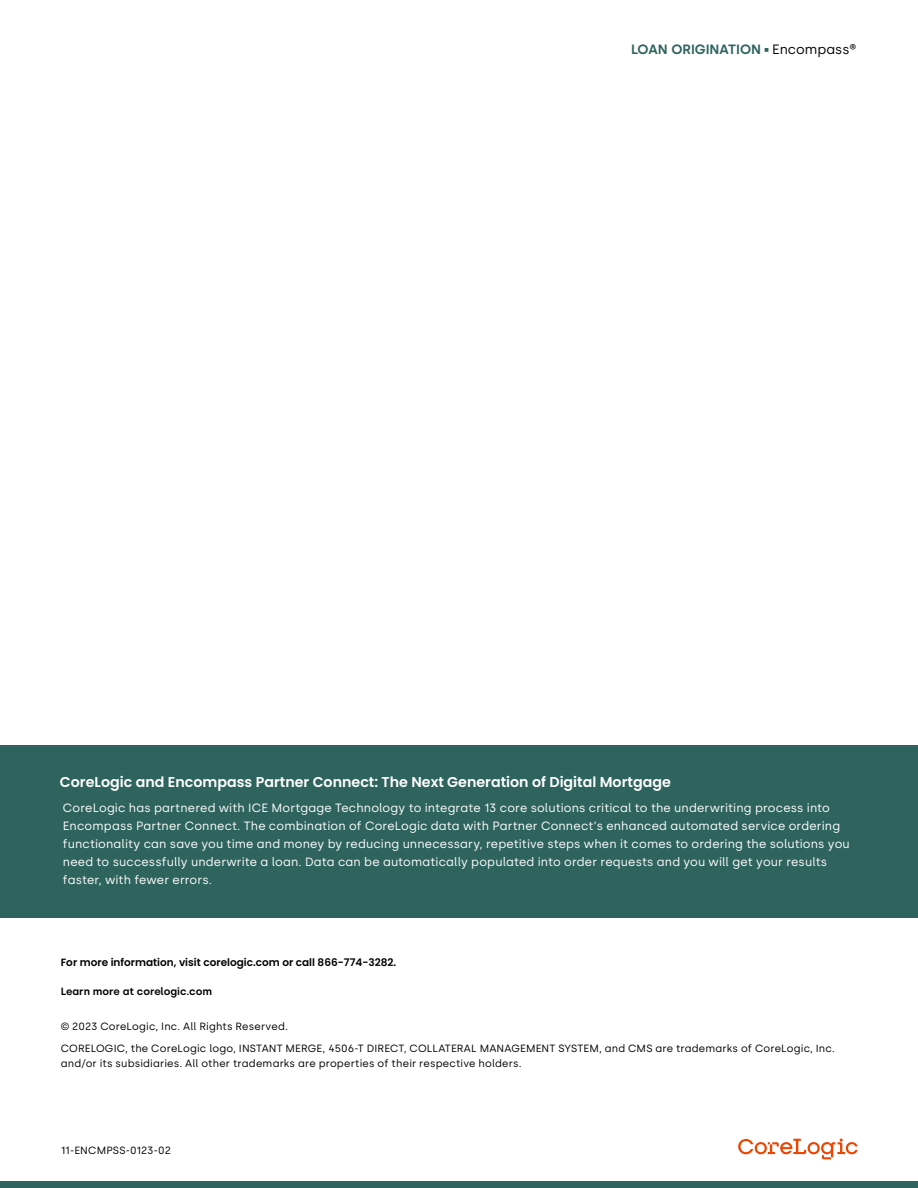
<style>
.page{position:relative;width:918px;height:1188px;background:#fff}
.page>*{position:absolute;margin:0;border:0;box-sizing:border-box;transform-origin:0 0}
.t1{font:600 14.25px "Poppins";color:#fff}
.t2{font:600 13.5px "Silka";color:#2e645d}
.t3{font:12px/18px "Silka";letter-spacing:.01em;color:#fff}
.t4{font:10.5px/21.8px "Silka";letter-spacing:.015em;color:#000}
.t5{font:600 10.5px "Poppins";color:#000}
.t6{font:600 10.5px "Silka";color:#000}
.s1{font-weight:400;color:#000}
</style>
<div class="page">
<div style="left:0;top:1181px;width:918px;height:7px;background:#2e645d"></div>
<svg style="left:738px;top:1139px;width:120px;height:20px"></svg>
<div style="left:0;top:745px;width:918px;height:173px;background:#2e645d"></div>
<p class="t2" style="left:631px;top:41px;width:227px">LOAN ORIGINATION <span class="s1">Encompass®</span></p>
<p class="t1" style="left:60px;top:774px;width:612px">CoreLogic and Encompass Partner Connect: The Next Generation of Digital Mortgage</p>
<p class="t3" style="left:63px;top:799px;width:788px">CoreLogic has partnered with ICE Mortgage Technology to integrate 13 core solutions critical to the underwriting process into Encompass Partner Connect. The combination of CoreLogic data with Partner Connect’s enhanced automated service ordering functionality can save you time and money by reducing unnecessary, repetitive steps when it comes to ordering the solutions you need to successfully underwrite a loan. Data can be automatically populated into order requests and you will get your results faster, with fewer errors.</p>
<p class="t5" style="left:61px;top:956px;width:337px">For more information, visit corelogic.com or call 866-774-3282.</p>
<p class="t6" style="left:61px;top:985px;width:153px">Learn more at corelogic.com</p>
<p class="t4" style="left:61px;top:1015px;width:776px">© 2023 CoreLogic, Inc. All Rights Reserved.<br>CORELOGIC, the CoreLogic logo, INSTANT MERGE, 4506-T DIRECT, COLLATERAL MANAGEMENT SYSTEM, and CMS are trademarks of CoreLogic, Inc.</p>
<p class="t4" style="left:61px;top:1052px;width:462px">and/or its subsidiaries. All other trademarks are properties of their respective holders.</p>
<p class="t4" style="left:61px;top:1140px;width:112px">11-ENCMPSS-0123-02</p>
</div>
